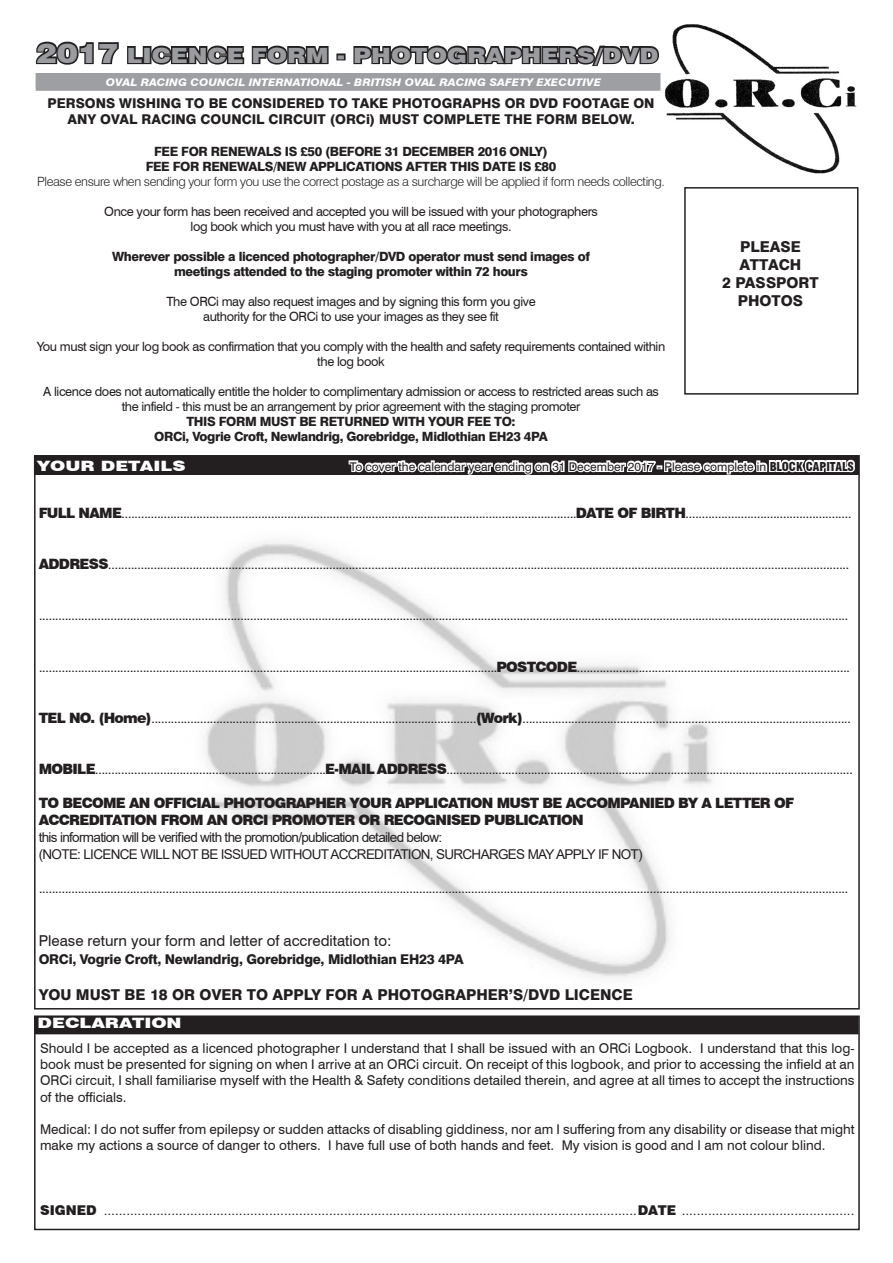
<style>
.page{position:relative;width:893px;height:1263px;background:#fff}
.page>*{position:absolute;margin:0;border:0;box-sizing:border-box;transform-origin:0 0}
.t1{font:900 21px "Swiss 721 BT";color:#999b9e;scale:1.16 1}
.t2{font:800 15px "Swiss 721 BT";color:#231f20}
.t3{font:15px "Swiss 721 BT";color:#231f20}
.t4{font:14.25px "Arial";color:#231f20}
.t5{font:900 14.25px/17.1px "Swiss 721 BT";letter-spacing:-.05em;color:#231f20}
.t6{font:900 14.25px "Swiss 721 BT";color:#fff;scale:1.3 1}
.t7{font:13.5px/16.2px "Swiss 721 BT";color:#231f20;text-align:justify}
.t8{font:13.5px "Arial";letter-spacing:-.05em;color:#231f20}
.t9{font:800 13.5px/16.2px "Swiss 721 BT";color:#231f20;text-align:center}
.t10{font:800 13.5px "Swiss 721 BT";letter-spacing:-.02em;color:#231f20}
.t11{font:12.75px/15px "Swiss 721 BT";letter-spacing:-.03em;color:#231f20;text-align:center}
.t12{font:800 12.75px/15px "Swiss 721 BT";letter-spacing:-.03em;color:#231f20;text-align:center}
.t13{font:300 12.75px "Swiss 721 BT";letter-spacing:-.03em;color:#231f20}
.t14{font:12px "Swiss 721 BT";color:#231f20}
.t15{font:italic 800 10.5px "Swiss 721 BT";color:#fff;scale:1.1 1}
.s1{font-size:27px}
.s2{font-weight:900;font-stretch:condensed}
.s3{font-family:"Swiss 721 BT";font-weight:900}
</style>
<div class="page">
<div style="left:34px;top:456px;width:825px;height:18px;background:#231f20"></div>
<img style="left:664px;top:24px;width:193px;height:150px">
<img style="left:168px;top:541px;width:581px;height:469px">
<svg style="left:347px;top:459px;width:510px;height:16px"></svg>
<div style="left:35px;top:1017px;width:823px;height:17px;background:#231f20"></div>
<div style="left:34px;top:1015px;width:826px;height:215px;border:2px solid #231f20"></div>
<div style="left:36px;top:73px;width:624px;height:18px;background:#9d9fa2;border:1px solid #9d9fa2"></div>
<div style="left:684px;top:187px;width:174px;height:208px;border:2px solid #231f20"></div>
<svg style="left:35px;top:41px;width:84px;height:24px"></svg>
<svg style="left:126px;top:45px;width:204px;height:29px"></svg>
<div style="left:336px;top:53px;width:10px;height:7px;border:3px solid #231f20"></div>
<svg style="left:353px;top:45px;width:306px;height:22px"></svg>
<p class="t1" style="left:37px;top:42px;width:538px"><span class="s1">2017</span> LICENCE FORM - PHOTOGRAPHERS/DVD</p>
<p class="t15" style="left:106px;top:75px;width:452px">OVAL RACING COUNCIL INTERNATIONAL - BRITISH OVAL RACING SAFETY EXECUTIVE</p>
<p class="t9" style="left:48px;top:95px;width:609px">PERSONS WISHING TO BE CONSIDERED TO TAKE PHOTOGRAPHS OR DVD FOOTAGE ON<br>ANY OVAL RACING COUNCIL CIRCUIT (ORCi) MUST COMPLETE THE FORM BELOW.</p>
<p class="t12" style="left:154px;top:144px;width:395px">FEE FOR RENEWALS IS £50 (BEFORE 31 DECEMBER 2016 ONLY)</p>
<p class="t12" style="left:146px;top:159px;width:412px">FEE FOR RENEWALS/NEW APPLICATIONS AFTER THIS DATE IS £80</p>
<p class="t13" style="left:37px;top:173px;width:629px">Please ensure when sending your form you use the correct postage as a surcharge will be applied if form needs collecting.</p>
<p class="t11" style="left:104px;top:204px;width:495px">Once your form has been received and accepted you will be issued with your photographers</p>
<p class="t11" style="left:191px;top:219px;width:322px">log book which you must have with you at all race meetings.</p>
<p class="t12" style="left:112px;top:249px;width:479px">Wherever possible a licenced photographer/DVD operator must send images of</p>
<p class="t12" style="left:174px;top:264px;width:355px">meetings attended to the staging promoter within 72 hours</p>
<p class="t11" style="left:166px;top:294px;width:371px">The ORCi may also request images and by signing this form you give</p>
<p class="t11" style="left:203px;top:309px;width:297px">authority for the ORCi to use your images as they see fit</p>
<p class="t11" style="left:37px;top:339px;width:630px">You must sign your log book as confirmation that you comply with the health and safety requirements contained within the log book</p>
<p class="t11" style="left:43px;top:384px;width:617px">A licence does not automatically entitle the holder to complimentary admission or access to restricted areas such as the infield - this must be an arrangement by prior agreement with the staging promoter</p>
<p class="t12" style="left:154px;top:414px;width:395px">THIS FORM MUST BE RETURNED WITH YOUR FEE TO:<br>ORCi, Vogrie Croft, Newlandrig, Gorebridge, Midlothian EH23 4PA</p>
<p class="t2" style="left:740px;top:238px;width:62px">PLEASE</p>
<p class="t2" style="left:740px;top:256px;width:63px">ATTACH</p>
<p class="t2" style="left:722px;top:274px;width:98px">2 PASSPORT</p>
<p class="t2" style="left:738px;top:292px;width:67px">PHOTOS</p>
<p class="t6" style="left:37px;top:457px;width:116px">YOUR DETAILS</p>
<p class="t14" style="left:350px;top:459px;width:505px">To cover the calendar year ending on 31 December 2017 - Please complete in <span class="s2">BLOCK CAPITALS</span></p>
<p class="t4" style="left:39px;top:503px;width:814px"><span class="s3">FULL NAME</span>............................................................................................................................................<span class="s3">DATE OF BIRTH</span>...................................................</p>
<p class="t4" style="left:39px;top:554px;width:812px"><span class="s3">ADDRESS</span>....................................................................................................................................................................................................................................</p>
<p class="t4" style="left:39px;top:605px;width:811px">.........................................................................................................................................................................................................................................................</p>
<p class="t4" style="left:39px;top:657px;width:813px">.............................................................................................................................................<span class="s3">POSTCODE</span>....................................................................................</p>
<p class="t4" style="left:39px;top:708px;width:814px"><span class="s3">TEL NO. (Home)</span>....................................................................................................<span class="s3">(Work)</span>.....................................................................................................</p>
<p class="t4" style="left:39px;top:759px;width:816px"><span class="s3">MOBILE</span>.......................................................................<span class="s3">E-MAIL ADDRESS</span>.............................................................................................................................</p>
<p class="t5" style="left:39px;top:795px;width:757px">TO BECOME AN OFFICIAL PHOTOGRAPHER YOUR APPLICATION MUST BE ACCOMPANIED BY A LETTER OF<br>ACCREDITATION FROM AN ORCI PROMOTER OR RECOGNISED PUBLICATION</p>
<p class="t8" style="left:39px;top:828px;width:405px">this information will be verified with the promotion/publication detailed below:</p>
<p class="t8" style="left:39px;top:845px;width:605px">(NOTE: LICENCE WILL NOT BE ISSUED WITHOUT ACCREDITATION, SURCHARGES MAY APPLY IF NOT)</p>
<p class="t4" style="left:39px;top:878px;width:811px">.........................................................................................................................................................................................................................................................</p>
<p class="t3" style="left:39px;top:932px;width:354px">Please return your form and letter of accreditation to:</p>
<p class="t10" style="left:39px;top:951px;width:426px">ORCi, Vogrie Croft, Newlandrig, Gorebridge, Midlothian EH23 4PA</p>
<p class="t2" style="left:39px;top:986px;width:596px">YOU MUST BE 18 OR OVER TO APPLY FOR A PHOTOGRAPHER’S/DVD LICENCE</p>
<p class="t6" style="left:38px;top:1014px;width:112px">DECLARATION</p>
<p class="t7" style="left:40px;top:1040px;width:816px">Should I be accepted as a licenced photographer I understand that I shall be issued with an ORCi Logbook. I understand that this log&shy;book must be presented for signing on when I arrive at an ORCi circuit. On receipt of this logbook, and prior to accessing the infield at an ORCi circuit, I shall familiarise myself with the Health &amp; Safety conditions detailed therein, and agree at all times to accept the instructions of the officials.</p>
<p class="t7" style="left:40px;top:1121px;width:816px">Medical: I do not suffer from epilepsy or sudden attacks of disabling giddiness, nor am I suffering from any disability or disease that might make my actions a source of danger to others. I have full use of both hands and feet. My vision is good and I am not colour blind.</p>
<p class="t8" style="left:40px;top:1201px;width:816px"><span class="s3">SIGNED</span> ..............................................................................................................................................<span class="s3">DATE</span> ..............................................</p>
</div>
